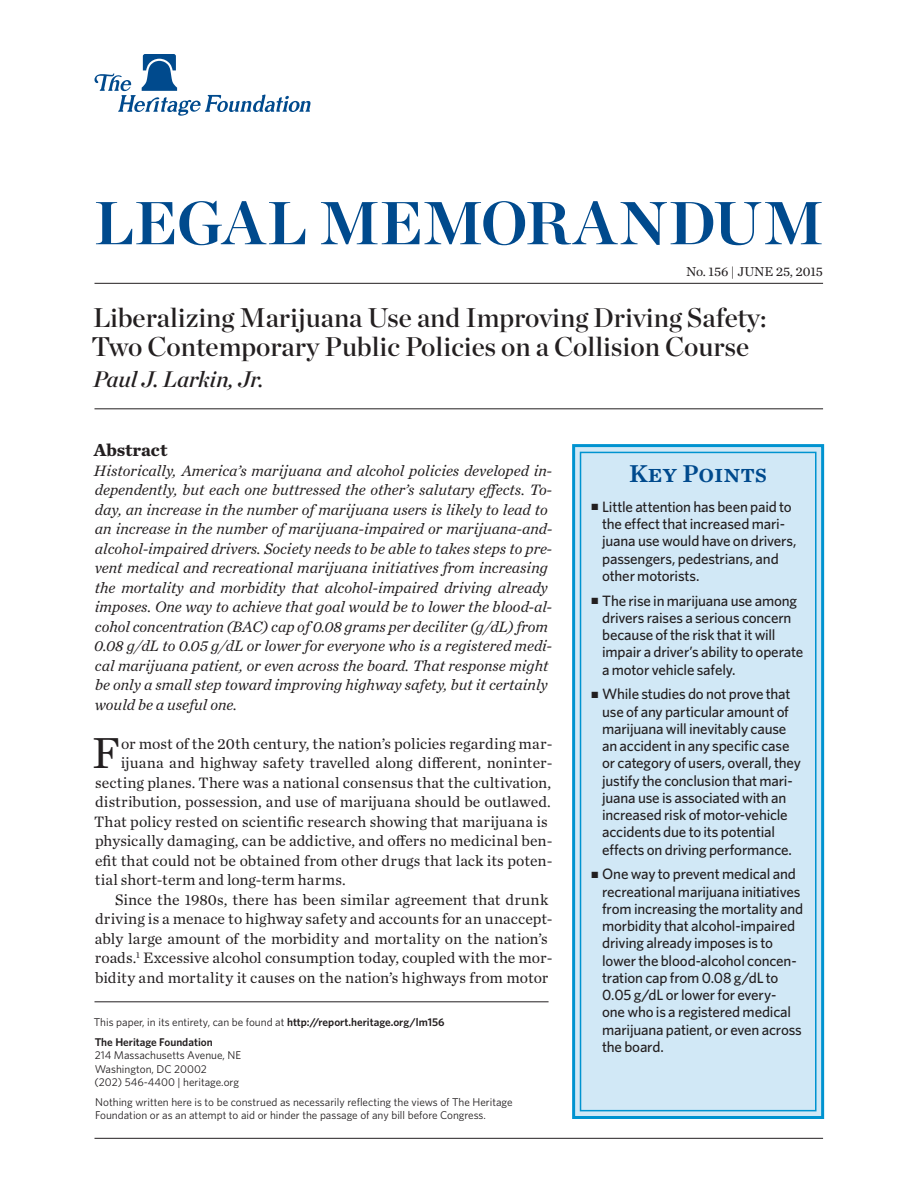
<style>
.page{position:relative;width:918px;height:1188px;background:#fff}
.page>*{position:absolute;margin:0;border:0;box-sizing:border-box;transform-origin:0 0}
.t1{font:60.45px "Chronicle Display Bold SC800";color:#004a8d}
.Body_Text__Drop_Cap{font:45.45px "Chronicle Text G1";color:#231f20}
.t2{font:27px/28.5px "Chronicle Display Semi";color:#231f20}
.t3{font:25.5px "Chronicle Text G1 Semi";color:#004a8d}
.Byline{font:italic 22.5px "Chronicle Display Semi";color:#231f20}
.Main_Header{font:700 18px "Chronicle Text G1";color:#231f20}
.Abstract{font:italic 15.75px/19.5px "Chronicle Text G1";color:#231f20}
.Body_Text__Drop_Cap-2{font:15.75px "Chronicle Text G1";letter-spacing:.005em;color:#231f20}
.Body_Text{font:15.75px/19.5px "Chronicle Text G1";color:#231f20}
.t4{font:500 15px/17.2px "Whitney";letter-spacing:-.01em;color:#231f20}
.Dateline{font:13.5px "Chronicle Text G1";color:#231f20}
.Disclaimer{font:11.25px/13.5px "Whitney";color:#231f20}
.THF_Address_Block{font:11.25px "Whitney";color:#231f20}
.First_Line{font:11.25px "Whitney";color:#231f20}
.THF_Address_Block-2{font:600 11.25px "Whitney";color:#231f20}
.s1{font-weight:600}
</style>
<div class="page">
<svg style="left:94px;top:54px;width:217px;height:62px"></svg>
<div style="left:572px;top:444px;width:252px;height:675px;background:#d1e8f6;border:3px solid #0093d0"></div>
<div style="left:580px;top:452px;width:237px;height:659px;border:2px solid #0093d0"></div>
<hr style="left:94px;top:1138px;width:729px;height:1px;background:#231f20">
<hr style="left:94px;top:1002px;width:455px;height:1px;background:#231f20">
<hr style="left:94px;top:283px;width:729px;height:1px;background:#231f20">
<hr style="left:94px;top:409px;width:729px;height:1px;background:#231f20">
<h1 class="t1" style="left:94px;top:174px;width:731px">LEGAL MEMORANDUM</h1>
<p class="Dateline" style="left:686px;top:262px;width:138px">No. 156 | June 25, 2015</p>
<p class="t2" style="left:92px;top:301px;width:677px">Liberalizing Marijuana Use and Improving Driving Safety:<br>Two Contemporary Public Policies on a Collision Course</p>
<p class="Byline" style="left:93px;top:361px;width:172px">Paul J. Larkin, Jr.</p>
<p class="Main_Header" style="left:94px;top:435px;width:75px">Abstract</p>
<p class="Abstract" style="left:94px;top:460px;width:460px">Historically, America’s marijuana and alcohol policies developed in&shy;dependently, but each one buttressed the other’s salutary effects. To&shy;day, an increase in the number of marijuana users is likely to lead to an increase in the number of marijuana-impaired or marijuana-and&shy;alcohol-impaired drivers. Society needs to be able to takes steps to pre&shy;vent medical and recreational marijuana initiatives from increasing the mortality and morbidity that alcohol-impaired driving already imposes. One way to achieve that goal would be to lower the blood-al&shy;cohol concentration (BAC) cap of 0.08 grams per deciliter (g/dL) from 0.08 g/dL to 0.05 g/dL or lower for everyone who is a registered medi&shy;cal marijuana patient, or even across the board. That response might be only a small step toward improving highway safety, but it certainly would be a useful one.</p>
<p class="Body_Text__Drop_Cap" style="left:92px;top:719px;width:30px">F</p>
<p class="Body_Text__Drop_Cap-2" style="left:121px;top:731px;width:433px">or most of the 20th century, the nation’s policies regarding mar-</p>
<p class="Body_Text__Drop_Cap-2" style="left:121px;top:751px;width:433px">ijuana and highway safety travelled along different, noninter-</p>
<p class="Body_Text__Drop_Cap-2" style="left:95px;top:770px;width:458px">secting planes. There was a national consensus that the cultivation,</p>
<p class="Body_Text__Drop_Cap-2" style="left:95px;top:790px;width:457px">distribution, possession, and use of marijuana should be outlawed.</p>
<p class="Body_Text__Drop_Cap-2" style="left:94px;top:809px;width:455px">That policy rested on scientific research showing that marijuana is</p>
<p class="Body_Text__Drop_Cap-2" style="left:95px;top:829px;width:459px">physically damaging, can be addictive, and offers no medicinal ben-</p>
<p class="Body_Text__Drop_Cap-2" style="left:95px;top:848px;width:459px">efit that could not be obtained from other drugs that lack its poten-</p>
<p class="Body_Text__Drop_Cap-2" style="left:95px;top:868px;width:252px">tial short-term and long-term harms.</p>
<p class="Body_Text" style="left:95px;top:889px;width:459px;text-indent:20px">Since the 1980s, there has been similar agreement that drunk driving is a menace to highway safety and accounts for an unaccept&shy;ably large amount of the morbidity and mortality on the nation’s roads.<sup>1</sup> Excessive alcohol consumption today, coupled with the mor&shy;bidity and mortality it causes on the nation’s highways from motor</p>
<p class="First_Line" style="left:94px;top:1015px;width:352px">This paper, in its entirety, can be found at <span class="s1">http://report.heritage.org/lm156</span></p>
<p class="THF_Address_Block-2" style="left:95px;top:1034px;width:120px">The Heritage Foundation</p>
<p class="THF_Address_Block" style="left:95px;top:1048px;width:148px">214 Massachusetts Avenue, NE</p>
<p class="THF_Address_Block" style="left:95px;top:1061px;width:114px">Washington, DC 20002</p>
<p class="THF_Address_Block" style="left:94px;top:1075px;width:146px">(202) 546-4400 | heritage.org</p>
<p class="Disclaimer" style="left:95px;top:1095px;width:419px">Nothing written here is to be construed as necessarily reflecting the views of The Heritage<br>Foundation or as an attempt to aid or hinder the passage of any bill before Congress.</p>
<h3 class="t3" style="left:629px;top:454px;width:139px">Key Points</h3>
<p class="t4" style="left:602px;top:498px;width:196px;text-indent:-10px">■ Little attention has been paid to the effect that increased mari&shy;juana use would have on drivers, passengers, pedestrians, and other motorists.</p>
<p class="t4" style="left:602px;top:591px;width:203px;text-indent:-10px">■ The rise in marijuana use among drivers raises a serious concern because of the risk that it will impair a driver’s ability to operate a motor vehicle safely.</p>
<p class="t4" style="left:602px;top:685px;width:200px;text-indent:-10px">■ While studies do not prove that use of any particular amount of marijuana will inevitably cause an accident in any specific case or category of users, overall, they justify the conclusion that mari&shy;juana use is associated with an increased risk of motor-vehicle accidents due to its potential effects on driving performance.</p>
<p class="t4" style="left:602px;top:865px;width:203px;text-indent:-10px">■ One way to prevent medical and recreational marijuana initiatives from increasing the mortality and morbidity that alcohol-impaired driving already imposes is to lower the blood-alcohol concen&shy;tration cap from 0.08 g/dL to<br>0.05 g/dL or lower for every-<br>one who is a registered medical marijuana patient, or even across the board.</p>
</div>
